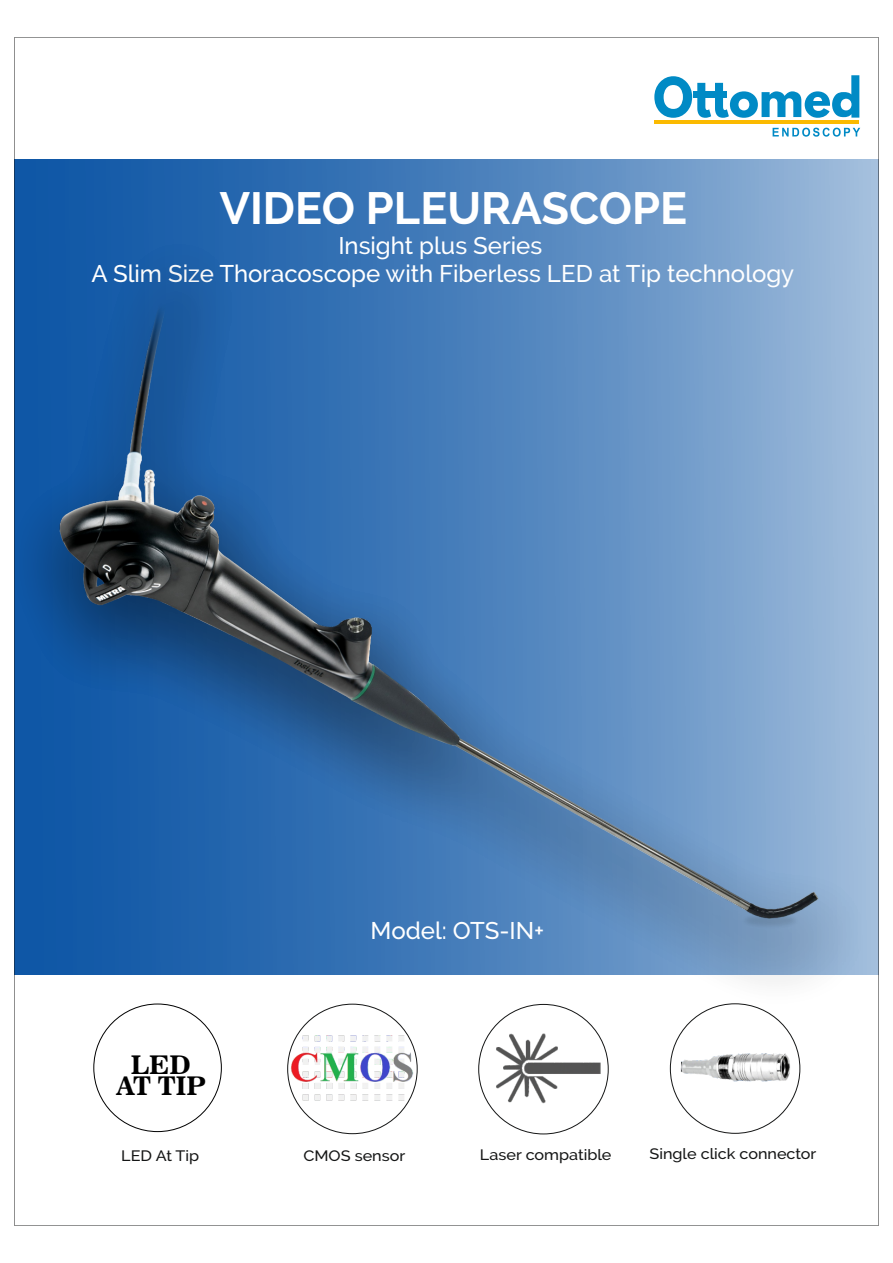
<style>
.page{position:relative;width:893px;height:1263px;background:#fff}
.page>*{position:absolute;margin:0;border:0;box-sizing:border-box;transform-origin:0 0}
.t1{font:700 45px "Raleway";color:#fff}
.t2{font:25.5px/21.3px "News 706 BT Bold C";color:#000;text-align:center}
.t3{font:500 24px/28.2px "Raleway";color:#fff;text-align:center}
.t4{font:500 15px "Raleway";color:#151616;scale:1.08 1}
</style>
<div class="page">
<svg style="left:654px;top:75px;width:205px;height:43px"></svg>
<div style="left:694px;top:91px;width:33px;height:7px;background:#008ac5"></div>
<hr style="left:654px;top:120px;width:205px;height:4px;background:#fbba00">
<div style="left:0;top:124px;width:893px;height:960px;background:#151616;opacity:.48"></div>
<img style="left:17px;top:204px;width:830px;height:739px">
<div style="left:94px;top:1004px;width:128px;height:128px;background:#fff;border:1px solid #000;border-radius:50%"></div>
<img style="left:676px;top:1039px;width:120px;height:53px">
<img style="left:278px;top:1030px;width:151px;height:76px">
<img style="left:490px;top:1027px;width:112px;height:83px">
<h1 class="t1" style="left:220px;top:182px;width:469px">VIDEO PLEURASCOPE</h1>
<p class="t3" style="left:92px;top:231px;width:704px">Insight plus Series<br>A Slim Size Thoracoscope with Fiberless LED at Tip technology</p>
<p class="t2" style="left:116px;top:1057px;width:90px">LED<br>AT TIP</p>
<p class="t3" style="left:370px;top:916px;width:175px">Model: OTS-IN+</p>
<p class="t4" style="left:121px;top:1147px;width:74px">LED At Tip</p>
<p class="t4" style="left:303px;top:1147px;width:96px">CMOS sensor</p>
<p class="t4" style="left:480px;top:1146px;width:123px">Laser compatible</p>
<p class="t4" style="left:650px;top:1145px;width:156px">Single click connector</p>
</div>
